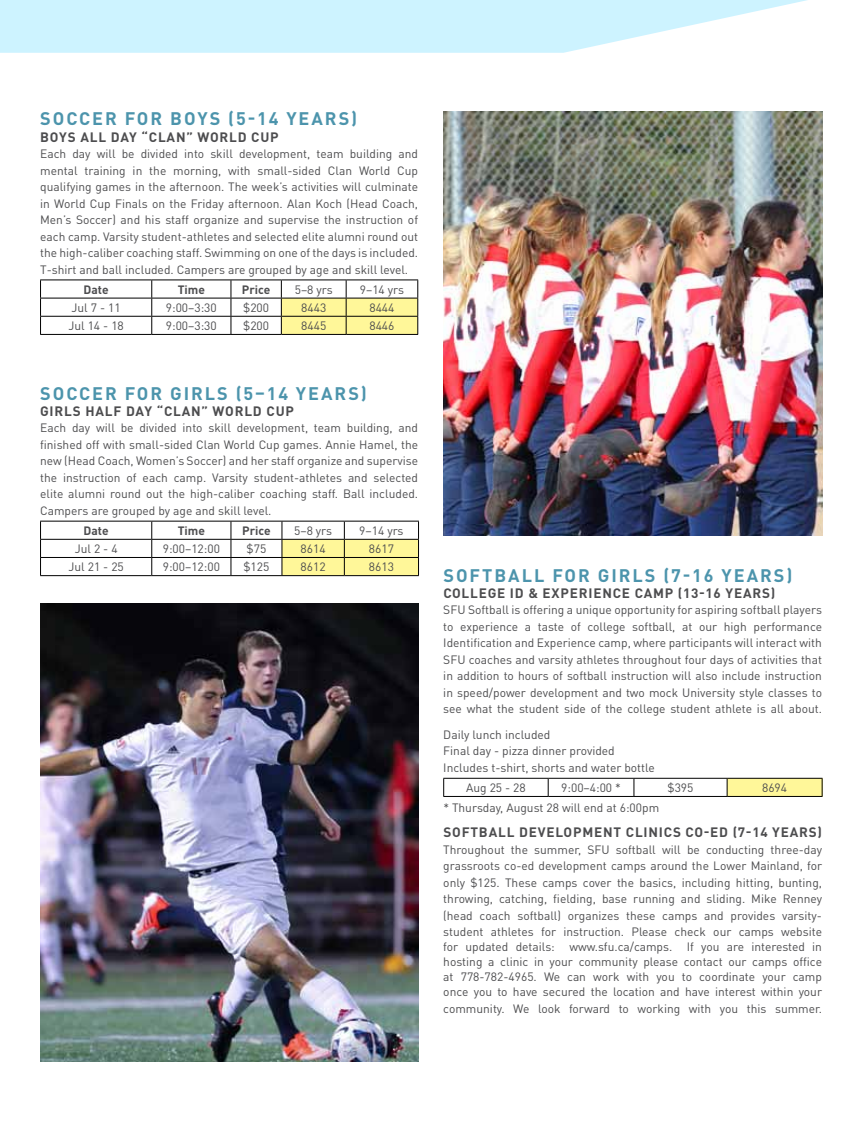
<style>
.page{position:relative;width:864px;height:1134px;background:#fff}
.page>*{position:absolute;margin:0;border:0;box-sizing:border-box;transform-origin:0 0}
.t1{font:700 18px "DIN Pro";letter-spacing:.11em;color:#4c94ac}
.t2{font:700 13.5px "DIN Pro";letter-spacing:.06em;color:#4d4d4f}
.t3{font:12px/16.5px "DIN Pro";color:#4d4d4f;text-align:justify}
.t4{font:700 12px "DIN Pro";color:#4d4d4f}
</style>
<div class="page">
<svg style="left:0;top:0;width:807px;height:53px;background:#d4f4ff"></svg>
<hr style="left:40px;top:521px;width:112px;height:1px;background:#000">
<hr style="left:152px;top:521px;width:79px;height:1px;background:#000">
<hr style="left:231px;top:521px;width:51px;height:1px;background:#000">
<hr style="left:282px;top:521px;width:62px;height:1px;background:#000">
<hr style="left:344px;top:521px;width:75px;height:1px;background:#000">
<hr style="left:40px;top:539px;width:112px;height:1px;background:#000">
<hr style="left:152px;top:539px;width:79px;height:1px;background:#000">
<hr style="left:231px;top:539px;width:51px;height:1px;background:#000">
<hr style="left:40px;top:557px;width:112px;height:1px;background:#000">
<svg style="left:40px;top:522px;width:1px;height:53px"></svg>
<hr style="left:152px;top:557px;width:79px;height:1px;background:#000">
<svg style="left:151px;top:522px;width:1px;height:53px"></svg>
<hr style="left:231px;top:557px;width:51px;height:1px;background:#000">
<svg style="left:231px;top:522px;width:1px;height:53px"></svg>
<hr style="left:40px;top:575px;width:112px;height:1px;background:#000">
<hr style="left:152px;top:575px;width:79px;height:1px;background:#000">
<hr style="left:231px;top:575px;width:51px;height:1px;background:#000">
<svg style="left:282px;top:522px;width:137px;height:54px"></svg>
<hr style="left:344px;top:539px;width:75px;height:1px;background:#000">
<hr style="left:344px;top:557px;width:75px;height:1px;background:#000">
<hr style="left:344px;top:575px;width:75px;height:1px;background:#000">
<hr style="left:40px;top:280px;width:112px;height:1px;background:#000">
<hr style="left:152px;top:280px;width:79px;height:1px;background:#000">
<hr style="left:231px;top:280px;width:50px;height:1px;background:#000">
<hr style="left:40px;top:298px;width:112px;height:1px;background:#000">
<hr style="left:152px;top:298px;width:79px;height:1px;background:#000">
<hr style="left:231px;top:298px;width:50px;height:1px;background:#000">
<hr style="left:40px;top:316px;width:112px;height:1px;background:#000">
<svg style="left:40px;top:280px;width:1px;height:54px"></svg>
<hr style="left:152px;top:316px;width:79px;height:1px;background:#000">
<svg style="left:151px;top:280px;width:1px;height:54px"></svg>
<hr style="left:231px;top:316px;width:50px;height:1px;background:#000">
<svg style="left:231px;top:280px;width:1px;height:54px"></svg>
<hr style="left:40px;top:334px;width:112px;height:1px;background:#000">
<hr style="left:152px;top:334px;width:79px;height:1px;background:#000">
<hr style="left:231px;top:334px;width:50px;height:1px;background:#000">
<hr style="left:281px;top:334px;width:65px;height:1px;background:#000">
<svg style="left:281px;top:280px;width:137px;height:54px"></svg>
<hr style="left:346px;top:298px;width:72px;height:1px;background:#000">
<hr style="left:346px;top:316px;width:72px;height:1px;background:#000">
<hr style="left:346px;top:334px;width:72px;height:1px;background:#000">
<div style="left:727px;top:778px;width:95px;height:18px;background:#fff799"></div>
<hr style="left:443px;top:778px;width:105px;height:1px;background:#000">
<svg style="left:443px;top:779px;width:1px;height:17px"></svg>
<hr style="left:548px;top:778px;width:86px;height:1px;background:#000">
<svg style="left:548px;top:779px;width:1px;height:17px"></svg>
<hr style="left:634px;top:778px;width:93px;height:1px;background:#000">
<svg style="left:634px;top:779px;width:1px;height:17px"></svg>
<hr style="left:443px;top:796px;width:105px;height:1px;background:#000">
<hr style="left:548px;top:796px;width:86px;height:1px;background:#000">
<hr style="left:634px;top:796px;width:93px;height:1px;background:#000">
<svg style="left:822px;top:779px;width:1px;height:17px"></svg>
<hr style="left:727px;top:778px;width:96px;height:1px;background:#000">
<svg style="left:727px;top:779px;width:1px;height:17px"></svg>
<hr style="left:727px;top:796px;width:96px;height:1px;background:#000">
<img style="left:40px;top:604px;width:378px;height:458px">
<img style="left:443px;top:112px;width:379px;height:423px">
<h1 class="t1" style="left:40px;top:107px;width:27px">SOCCER</h1>
<h1 class="t1" style="left:125px;top:107px;width:13px">FOR</h1>
<h1 class="t1" style="left:170px;top:107px;width:13px">BOYS</h1>
<h1 class="t1" style="left:228px;top:107px;width:72px">(5-14 YEARS</h1>
<h1 class="t1" style="left:351px;top:107px;width:8px">)</h1>
<p class="t2" style="left:40px;top:127px;width:19px">BOYS</p>
<p class="t2" style="left:80px;top:127px;width:129px">ALL DAY “CLAN ” WOR</p>
<p class="t2" style="left:229px;top:127px;width:32px">LD CUP</p>
<p class="t3" style="left:40px;top:145px;width:380px">Each day will be divided into skill development, team building and mental training in the morning, with small-sided Clan World Cup qualifying games in the afternoon. The week’s activities will culminate in World Cup Finals on the Friday afternoon. Alan Koch (Head Coach, Men’s Soccer) and his staff organize and supervise the instruction of each camp. Varsity student-athletes and selected elite alumni round out the high-caliber coaching staff. Swimming on one of the days is included.<br>T-shirt and ball included. Campers are grouped by age and skill level.</p>
<p class="t4" style="left:84px;top:281px;width:27px">DATE</p>
<p class="t4" style="left:178px;top:281px;width:29px">TIME</p>
<p class="t4" style="left:242px;top:281px;width:30px">PRICE</p>
<p class="t3" style="left:295px;top:281px;width:40px">5–8 yrs</p>
<p class="t3" style="left:360px;top:281px;width:46px">9–14 yrs</p>
<p class="t3" style="left:72px;top:299px;width:51px">Jul 7 - 11</p>
<p class="t3" style="left:166px;top:299px;width:52px">9:00–3:30</p>
<p class="t3" style="left:243px;top:299px;width:27px">$200</p>
<p class="t3" style="left:301px;top:299px;width:27px">8443</p>
<p class="t3" style="left:369px;top:299px;width:27px">8444</p>
<p class="t3" style="left:68px;top:317px;width:57px">Jul 14 - 18</p>
<p class="t3" style="left:166px;top:317px;width:52px">9:00–3:30</p>
<p class="t3" style="left:243px;top:317px;width:27px">$200</p>
<p class="t3" style="left:301px;top:317px;width:27px">8445</p>
<p class="t3" style="left:369px;top:317px;width:27px">8446</p>
<h1 class="t1" style="left:40px;top:381px;width:14px">SOCCER</h1>
<h1 class="t1" style="left:125px;top:381px;width:13px">FOR</h1>
<h1 class="t1" style="left:170px;top:381px;width:12px">GIR</h1>
<h1 class="t1" style="left:205px;top:381px;width:105px">LS (5–14 YEARS</h1>
<h1 class="t1" style="left:361px;top:381px;width:8px">)</h1>
<p class="t2" style="left:40px;top:402px;width:245px">GIRLS HALF DAY “CLAN ” WORLD CUP</p>
<p class="t3" style="left:40px;top:419px;width:380px">Each day will be divided into skill development, team building, and finished off with small-sided Clan World Cup games. Annie Hamel, the new (Head Coach, Women’s Soccer) and her staff organize and supervise the instruction of each camp. Varsity student-athletes and selected elite alumni round out the high-caliber coaching staff. Ball included.<br>Campers are grouped by age and skill level.</p>
<p class="t4" style="left:84px;top:522px;width:27px">DATE</p>
<p class="t4" style="left:178px;top:522px;width:29px">TIME</p>
<p class="t4" style="left:242px;top:522px;width:30px">PRICE</p>
<p class="t3" style="left:294px;top:522px;width:40px">5–8 yrs</p>
<p class="t3" style="left:359px;top:522px;width:46px">9–14 yrs</p>
<p class="t3" style="left:75px;top:540px;width:44px">Jul 2 - 4</p>
<p class="t3" style="left:163px;top:540px;width:59px">9:00–12:00</p>
<p class="t3" style="left:247px;top:540px;width:21px">$75</p>
<p class="t3" style="left:301px;top:540px;width:27px">8614</p>
<p class="t3" style="left:369px;top:540px;width:27px">8617</p>
<p class="t3" style="left:68px;top:558px;width:57px">Jul 21 - 25</p>
<p class="t3" style="left:163px;top:558px;width:59px">9:00–12:00</p>
<p class="t3" style="left:244px;top:558px;width:27px">$125</p>
<p class="t3" style="left:301px;top:558px;width:27px">8612</p>
<p class="t3" style="left:369px;top:558px;width:27px">8613</p>
<h1 class="t1" style="left:443px;top:563px;width:27px">SOFTBA</h1>
<h1 class="t1" style="left:522px;top:563px;width:214px">LL FOR GIRLS (7-16 YEARS</h1>
<h1 class="t1" style="left:786px;top:563px;width:8px">)</h1>
<p class="t2" style="left:443px;top:584px;width:45px">COLLEGE</p>
<p class="t2" style="left:510px;top:584px;width:61px">ID &amp; EXPERIENCE</p>
<p class="t2" style="left:635px;top:584px;width:101px">CAMP (13-16 YEARS</p>
<p class="t2" style="left:771px;top:584px;width:6px">)</p>
<p class="t3" style="left:443px;top:601px;width:380px">SFU Softball is offering a unique opportunity for aspiring softball players to experience a taste of college softball, at our high performance Identification and Experience camp, where participants will interact with SFU coaches and varsity athletes throughout four days of activities that in addition to hours of softball instruction will also include instruction in speed/power development and two mock University style classes to see what the student side of the college student athlete is all about.</p>
<p class="t3" style="left:443px;top:726px;width:213px;text-align:left">Daily lunch included<br>Final day - pizza dinner provided<br>Includes t-shirt, shorts and water bottle</p>
<p class="t3" style="left:466px;top:779px;width:61px">Aug 25 - 28</p>
<p class="t3" style="left:561px;top:779px;width:61px">9:00–4:00 *</p>
<p class="t3" style="left:668px;top:779px;width:27px">$395</p>
<p class="t3" style="left:762px;top:779px;width:27px">8694</p>
<p class="t3" style="left:443px;top:799px;width:217px">* Thursday, August 28 will end at 6:00pm</p>
<p class="t2" style="left:443px;top:823px;width:10px">SOFTBA</p>
<p class="t2" style="left:498px;top:823px;width:40px">LL DEVE</p>
<p class="t2" style="left:555px;top:823px;width:19px">LOPMENT</p>
<p class="t2" style="left:626px;top:823px;width:26px">CLINICS</p>
<p class="t2" style="left:686px;top:823px;width:97px">CO-ED (7-14 YEARS</p>
<p class="t2" style="left:818px;top:823px;width:6px">)</p>
<p class="t3" style="left:443px;top:840px;width:380px">Throughout the summer, SFU softball will be conducting three-day grassroots co-ed development camps around the Lower Mainland, for only $125. These camps cover the basics, including hitting, bunting, throwing, catching, fielding, base running and sliding. Mike Renney (head coach softball) organizes these camps and provides varsity&shy;student athletes for instruction. Please check our camps website</p>
<p class="t3" style="left:443px;top:939px;width:380px;line-height:15px">for updated details: www.sfu.ca/camps. If you are interested in hosting a clinic in your community please contact our camps office at 778-782-4965. We can work with you to coordinate your camp once you to have secured the location and have interest within your</p>
<p class="t3" style="left:443px;top:999px;width:380px">community. We look forward to working with you this summer.</p>
</div>
